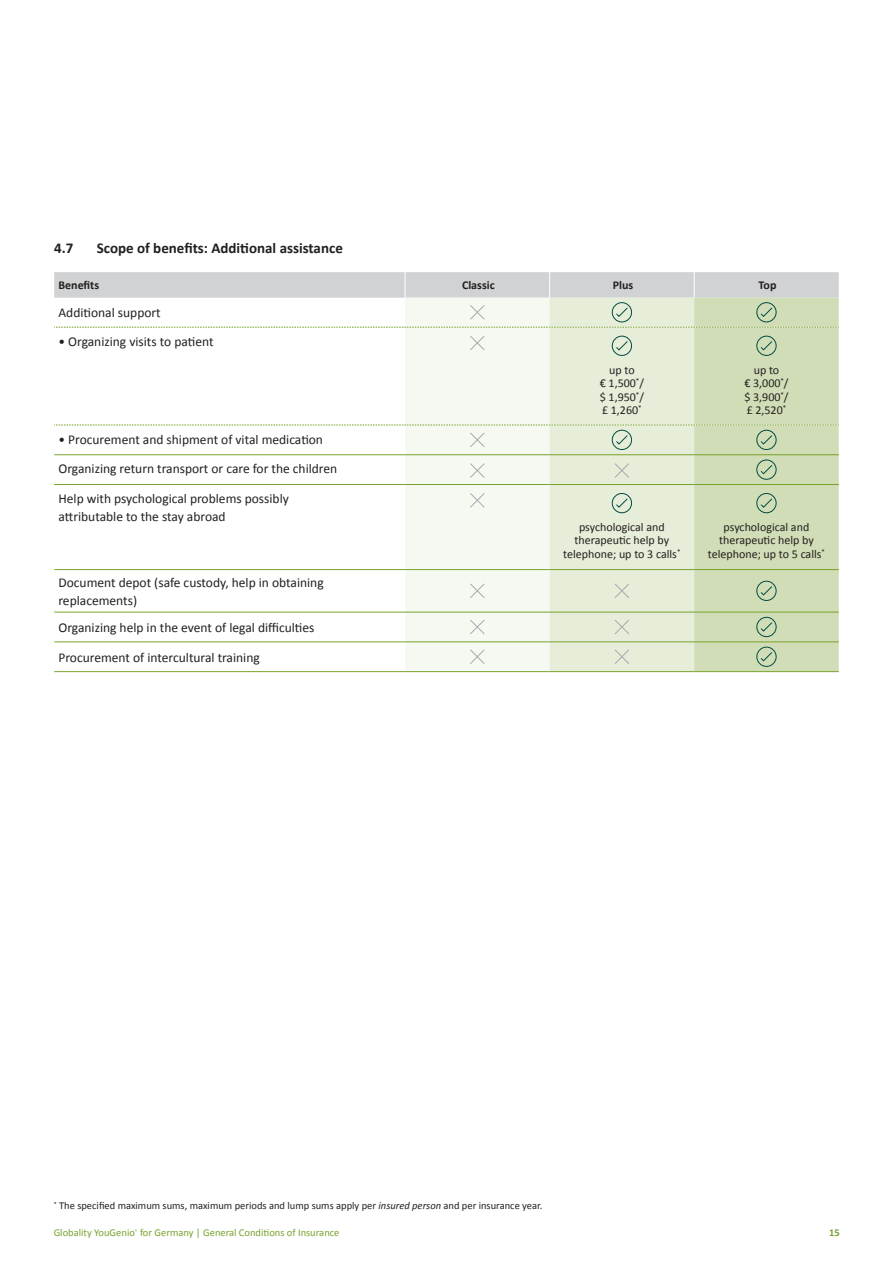
<style>
.page{position:relative;width:893px;height:1263px;background:#fff}
.page>*{position:absolute;margin:0;border:0;box-sizing:border-box;transform-origin:0 0}
.t1{font:700 15px "Calibri";color:#231f20}
.t2{font:13.5px/18px "Calibri";color:#231f20}
.t3{font:12px/13.5px "Calibri";color:#231f20;text-align:center}
.t4{font:700 12px "Calibri";color:#231f20}
.t5{font:10.5px "Calibri";color:#231f20}
.t6{font:10.5px "Calibri";color:#78a22d}
.t7{font:700 10.5px "Calibri";color:#78a22d}
.s1{font-style:italic}
</style>
<div class="page">
<div style="left:405px;top:298px;width:145px;height:373px;background:#f5f9f1"></div>
<div style="left:550px;top:298px;width:144px;height:373px;background:#e6edd8"></div>
<div style="left:694px;top:298px;width:145px;height:373px;background:#d0ddb6"></div>
<hr style="left:54px;top:454px;width:351px;height:1px;background:#78a22d">
<hr style="left:405px;top:454px;width:145px;height:1px;background:#78a22d">
<hr style="left:550px;top:454px;width:144px;height:1px;background:#78a22d">
<hr style="left:694px;top:454px;width:145px;height:1px;background:#78a22d">
<hr style="left:54px;top:484px;width:351px;height:1px;background:#78a22d">
<hr style="left:405px;top:484px;width:145px;height:1px;background:#78a22d">
<hr style="left:550px;top:484px;width:144px;height:1px;background:#78a22d">
<hr style="left:694px;top:484px;width:145px;height:1px;background:#78a22d">
<hr style="left:54px;top:569px;width:351px;height:1px;background:#78a22d">
<hr style="left:405px;top:569px;width:145px;height:1px;background:#78a22d">
<hr style="left:550px;top:569px;width:144px;height:1px;background:#78a22d">
<hr style="left:694px;top:569px;width:145px;height:1px;background:#78a22d">
<hr style="left:54px;top:612px;width:351px;height:1px;background:#78a22d">
<hr style="left:405px;top:612px;width:145px;height:1px;background:#78a22d">
<hr style="left:550px;top:612px;width:144px;height:1px;background:#78a22d">
<hr style="left:694px;top:612px;width:145px;height:1px;background:#78a22d">
<hr style="left:54px;top:642px;width:351px;height:1px;background:#78a22d">
<hr style="left:405px;top:642px;width:145px;height:1px;background:#78a22d">
<hr style="left:550px;top:642px;width:144px;height:1px;background:#78a22d">
<hr style="left:694px;top:642px;width:145px;height:1px;background:#78a22d">
<hr style="left:54px;top:671px;width:351px;height:1px;background:#78a22d">
<hr style="left:405px;top:671px;width:145px;height:1px;background:#78a22d">
<hr style="left:550px;top:671px;width:144px;height:1px;background:#78a22d">
<hr style="left:694px;top:671px;width:145px;height:1px;background:#78a22d">
<svg style="left:54px;top:327px;width:785px;height:1px"></svg>
<svg style="left:54px;top:425px;width:785px;height:1px"></svg>
<div style="left:54px;top:272px;width:785px;height:26px;background:#d1d2d4"></div>
<svg style="left:469px;top:304px;width:17px;height:16px"></svg>
<div style="left:612px;top:302px;width:20px;height:20px;border:1px solid #004d42;border-radius:50%"></div>
<svg style="left:615px;top:307px;width:14px;height:11px"></svg>
<div style="left:756px;top:302px;width:21px;height:20px;border:1px solid #004d42;border-radius:50%"></div>
<svg style="left:760px;top:307px;width:13px;height:11px"></svg>
<svg style="left:469px;top:335px;width:17px;height:16px"></svg>
<div style="left:612px;top:336px;width:20px;height:20px;border:1px solid #004d42;border-radius:50%"></div>
<svg style="left:615px;top:340px;width:14px;height:11px"></svg>
<div style="left:756px;top:336px;width:21px;height:20px;border:1px solid #004d42;border-radius:50%"></div>
<svg style="left:760px;top:340px;width:13px;height:11px"></svg>
<svg style="left:469px;top:432px;width:17px;height:16px"></svg>
<div style="left:612px;top:430px;width:20px;height:20px;border:1px solid #004d42;border-radius:50%"></div>
<svg style="left:615px;top:434px;width:14px;height:11px"></svg>
<div style="left:756px;top:430px;width:21px;height:20px;border:1px solid #004d42;border-radius:50%"></div>
<svg style="left:760px;top:434px;width:13px;height:11px"></svg>
<svg style="left:469px;top:462px;width:17px;height:17px"></svg>
<svg style="left:614px;top:462px;width:16px;height:17px"></svg>
<div style="left:756px;top:459px;width:21px;height:21px;border:1px solid #004d42;border-radius:50%"></div>
<svg style="left:760px;top:464px;width:13px;height:11px"></svg>
<svg style="left:469px;top:492px;width:17px;height:16px"></svg>
<div style="left:612px;top:493px;width:20px;height:20px;border:1px solid #004d42;border-radius:50%"></div>
<svg style="left:615px;top:497px;width:14px;height:11px"></svg>
<div style="left:756px;top:493px;width:21px;height:20px;border:1px solid #004d42;border-radius:50%"></div>
<svg style="left:760px;top:497px;width:13px;height:11px"></svg>
<svg style="left:469px;top:583px;width:17px;height:16px"></svg>
<svg style="left:614px;top:583px;width:16px;height:16px"></svg>
<div style="left:756px;top:581px;width:21px;height:20px;border:1px solid #004d42;border-radius:50%"></div>
<svg style="left:760px;top:585px;width:13px;height:11px"></svg>
<svg style="left:469px;top:619px;width:17px;height:16px"></svg>
<svg style="left:614px;top:619px;width:16px;height:16px"></svg>
<div style="left:756px;top:617px;width:21px;height:20px;border:1px solid #004d42;border-radius:50%"></div>
<svg style="left:760px;top:621px;width:13px;height:11px"></svg>
<svg style="left:469px;top:648px;width:17px;height:17px"></svg>
<svg style="left:614px;top:648px;width:16px;height:17px"></svg>
<div style="left:756px;top:647px;width:21px;height:20px;border:1px solid #004d42;border-radius:50%"></div>
<svg style="left:760px;top:651px;width:13px;height:11px"></svg>
<p class="t1" style="left:54px;top:239px;width:21px">4.7</p>
<p class="t1" style="left:97px;top:239px;width:248px">Scope of benefits: Additional assistance</p>
<p class="t4" style="left:58px;top:278px;width:42px">Benefits</p>
<p class="t4" style="left:462px;top:278px;width:34px">Classic</p>
<p class="t4" style="left:613px;top:278px;width:22px">Plus</p>
<p class="t4" style="left:759px;top:278px;width:19px">Top</p>
<p class="t2" style="left:58px;top:304px;width:104px">Additional support</p>
<p class="t2" style="left:58px;top:332px;width:157px">• Organizing visits to patient</p>
<p class="t3" style="left:600px;top:363px;width:46px">up to<br>€ 1,500<sup>*</sup>/ $ 1,950<sup>*</sup>/ £ 1,260<sup>*</sup></p>
<p class="t3" style="left:744px;top:363px;width:46px">up to<br>€ 3,000<sup>*</sup>/ $ 3,900<sup>*</sup>/ £ 2,520<sup>*</sup></p>
<p class="t2" style="left:58px;top:430px;width:266px">• Procurement and shipment of vital medication</p>
<p class="t2" style="left:58px;top:460px;width:280px">Organizing return transport or care for the children</p>
<p class="t2" style="left:58px;top:490px;width:232px">Help with psychological problems possibly attributable to the stay abroad</p>
<p class="t3" style="left:563px;top:520px;width:119px">psychological and therapeutic help by telephone; up to 3 calls<sup>*</sup></p>
<p class="t3" style="left:708px;top:520px;width:119px">psychological and therapeutic help by telephone; up to 5 calls<sup>*</sup></p>
<p class="t2" style="left:58px;top:573px;width:267px">Document depot (safe custody, help in obtaining replacements)</p>
<p class="t2" style="left:58px;top:619px;width:258px">Organizing help in the event of legal difficulties</p>
<p class="t2" style="left:58px;top:648px;width:203px">Procurement of intercultural training</p>
<p class="t5" style="left:54px;top:1199px;width:490px"><sup>*</sup> The specified maximum sums, maximum periods and lump sums apply per <span class="s1">insured person</span> and per insurance year.</p>
<p class="t6" style="left:54px;top:1226px;width:287px">Globality YouGenio<sup>®</sup> for Germany | General Conditions of Insurance</p>
<p class="t7" style="left:829px;top:1225px;width:12px">15</p>
</div>
